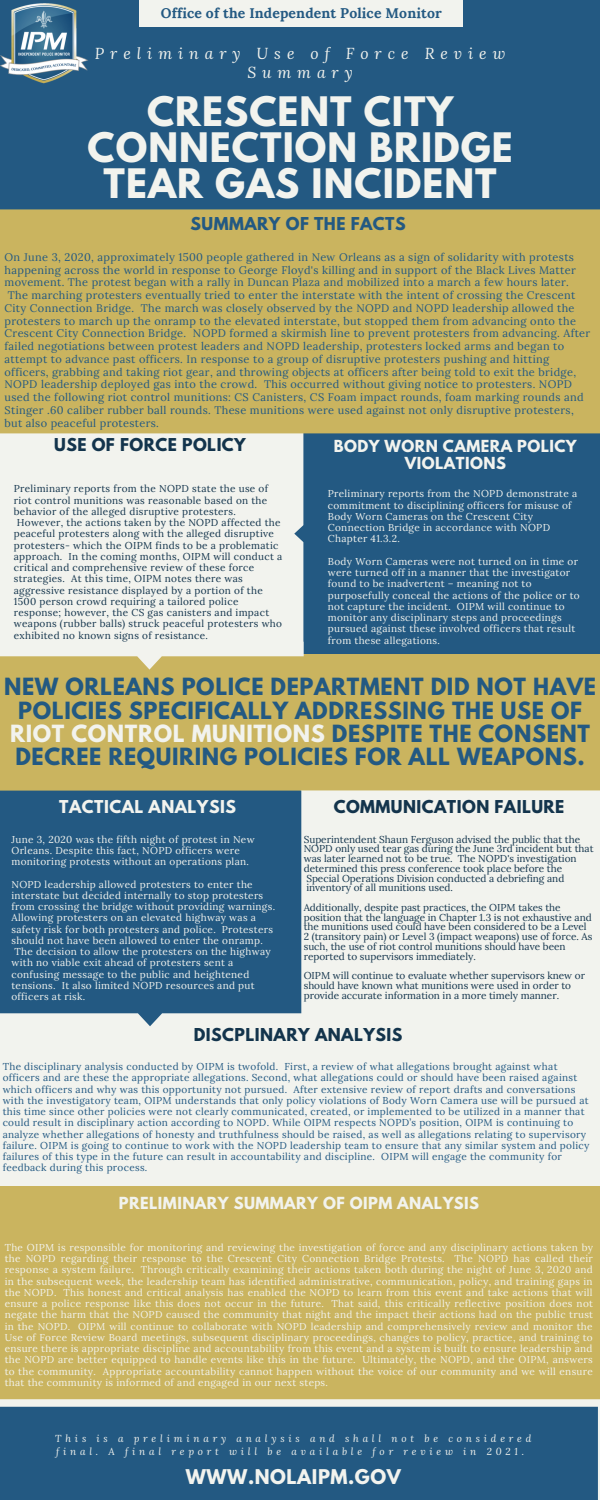
<style>
.page{position:relative;width:600px;height:1500px;background:#fff}
.page>*{position:absolute;margin:0;border:0;box-sizing:border-box;transform-origin:0 0}
.t1{font:700 36px/36px "League Spartan";letter-spacing:.03em;color:#f2f3ee;text-align:center}
.t2{font:700 21px/23.2px "League Spartan";letter-spacing:.03em;color:#235982;text-align:center}
.t3{font:700 18px "League Spartan";letter-spacing:.03em;color:#f2f3ee}
.t4{font:700 15.8px "League Spartan";letter-spacing:.03em;color:#13344c}
.t5{font:700 15.7px "League Spartan";letter-spacing:.03em;color:#13344c}
.t6{font:italic 15.7px/18.8px "Lora";letter-spacing:.38em;color:#f2f3ee;text-align:center}
.t7{font:700 15.7px "League Spartan";letter-spacing:.03em;color:#235982}
.t8{font:700 15.7px "League Spartan";letter-spacing:.03em;color:#f2f3ee}
.t9{font:700 14.8px "League Spartan";letter-spacing:.03em;color:#f2f3ee}
.t10{font:700 14.7px/17.6px "League Spartan";letter-spacing:.03em;color:#f2f3ee;text-align:center}
.t11{font:700 14px "Lora";letter-spacing:.01em;color:#235982}
.t12{font:11px/12.8px "Lora";letter-spacing:.03em;color:#235982}
.t13{font:10px/11.2px "Lora";letter-spacing:.03em;color:#f2f3ee}
.t14{font:10px/11.2px "Lora";letter-spacing:.03em;color:#235982}
.t15{font:10px/9.8px "Lora";color:#13344c}
.t16{font:10px/11.2px "Lora";letter-spacing:.03em;color:#13344c}
.t17{font:italic 10px/12.8px "Lora";letter-spacing:.38em;color:#f2f3ee}
.s1{color:#f2f3ee}
</style>
<div class="page">
<div style="left:0;top:983px;width:600px;height:203px;background:#f2f3ee"></div>
<div style="left:0;top:655px;width:600px;height:162px;background:#cab45f"></div>
<div style="left:301px;top:790px;width:299px;height:193px;background:#f2f3ee"></div>
<div style="left:0;top:791px;width:301px;height:235px;background:#235982"></div>
<div style="left:0;top:433px;width:304px;height:237px;background:#f2f3ee"></div>
<div style="left:0;top:0;width:600px;height:213px;background:#235982"></div>
<div style="left:0;top:1186px;width:600px;height:289px;background:#cab45f"></div>
<div style="left:139px;top:0;width:324px;height:26px;background:#f2f3ee"></div>
<div style="left:294px;top:433px;width:306px;height:209px;background:#235982"></div>
<div style="left:0;top:209px;width:600px;height:224px;background:#cab45f"></div>
<img style="left:0;top:3px;width:88px;height:81px">
<svg style="left:0;top:1399px;width:600px;height:101px;background:#326489"></svg>
<p class="t11" style="left:161px;top:4px;width:282px">Office of the Independent Police Monitor</p>
<p class="t6" style="left:95px;top:44px;width:412px">Preliminary Use of Force Review<br>Summary</p>
<p class="t1" style="left:88px;top:98px;width:427px">CRESCENT CITY<br>CONNECTION BRIDGE<br>TEAR GAS INCIDENT</p>
<p class="t7" style="left:191px;top:216px;width:217px">SUMMARY OF THE FACTS</p>
<p class="t12" style="left:5px;top:251px;width:587px">On June 3, 2020, approximately 1500 people gathered in New Orleans as a sign of solidarity with protests happening across the world in response to George Floyd's killing and in support of the Black Lives Matter movement. The protest began with a rally in Duncan Plaza and mobilized into a march a few hours later.<br>The marching protesters eventually tried to enter the interstate with the intent of crossing the Crescent City Connection Bridge. The march was closely observed by the NOPD and NOPD leadership allowed the protesters to march up the onramp to the elevated interstate, but stopped them from advancing onto the Crescent City Connection Bridge. NOPD formed a skirmish line to prevent protesters from advancing. After failed negotiations between protest leaders and NOPD leadership, protesters locked arms and began to attempt to advance past officers. In response to a group of disruptive protesters pushing and hitting officers, grabbing and taking riot gear, and throwing objects at officers after being told to exit the bridge, NOPD leadership deployed gas into the crowd. This occurred without giving notice to protesters. NOPD used the following riot control munitions: CS Canisters, CS Foam impact rounds, foam marking rounds and Stinger .60 caliber rubber ball rounds. These munitions were used against not only disruptive protesters, but also peaceful protesters.</p>
<p class="t5" style="left:54px;top:437px;width:193px">USE OF FORCE POLICY</p>
<p class="t16" style="left:14px;top:483px;width:270px">Preliminary reports from the NOPD state the use of riot control munitions was reasonable based on the behavior of the alleged disruptive protesters.<br>However, the actions taken by the NOPD affected the peaceful protesters along with the alleged disruptive protesters- which the OIPM finds to be a problematic approach. In the coming months, OIPM will conduct a critical and comprehensive review of these force strategies. At this time, OIPM notes there was aggressive resistance displayed by a portion of the 1500 person crowd requiring a tailored police response; however, the CS gas canisters and impact weapons (rubber balls) struck peaceful protesters who exhibited no known signs of resistance.</p>
<p class="t10" style="left:334px;top:439px;width:244px">BODY WORN CAMERA POLICY<br>VIOLATIONS</p>
<p class="t13" style="left:328px;top:488px;width:251px">Preliminary reports from the NOPD demonstrate a commitment to disciplining officers for misuse of Body Worn Cameras on the Crescent City Connection Bridge in accordance with NOPD Chapter 41.3.2.</p>
<p class="t13" style="left:328px;top:556px;width:253px">Body Worn Cameras were not turned on in time or were turned off in a manner that the investigator found to be inadvertent – meaning not to purposefully conceal the actions of the police or to not capture the incident. OIPM will continue to monitor any disciplinary steps and proceedings pursued against these involved officers that result from these allegations.</p>
<p class="t2" style="left:4px;top:678px;width:593px">NEW ORLEANS POLICE DEPARTMENT DID NOT HAVE POLICIES SPECIFICALLY ADDRESSING THE USE OF <span class="s1">RIOT CONTROL MUNITIONS</span> DESPITE THE CONSENT DECREE REQUIRING POLICIES FOR ALL WEAPONS.</p>
<p class="t8" style="left:59px;top:799px;width:178px">TACTICAL ANALYSIS</p>
<p class="t13" style="left:11px;top:833px;width:245px">June 3, 2020 was the fifth night of protest in New<br>Orleans. Despite this fact, NOPD officers were monitoring protests without an operations plan.</p>
<p class="t13" style="left:11px;top:878px;width:265px">NOPD leadership allowed protesters to enter the interstate but decided internally to stop protesters from crossing the bridge without providing warnings.<br>Allowing protesters on an elevated highway was a safety risk for both protesters and police. Protesters should not have been allowed to enter the onramp.<br>The decision to allow the protesters on the highway with no viable exit ahead of protesters sent a confusing message to the public and heightened tensions. It also limited NOPD resources and put officers at risk.</p>
<p class="t5" style="left:334px;top:799px;width:232px">COMMUNICATION FAILURE</p>
<p class="t15" style="left:304px;top:834px;width:291px">Superintendent Shaun Ferguson advised the public that the NOPD only used tear gas during the June 3rd incident but that was later learned not to be true. The NOPD's investigation determined this press conference took place before the Special Operations Division conducted a debriefing and inventory of all munitions used.</p>
<p class="t15" style="left:304px;top:902px;width:290px">Additionally, despite past practices, the OIPM takes the position that the language in Chapter 1.3 is not exhaustive and the munitions used could have been considered to be a Level 2 (transitory pain) or Level 3 (impact weapons) use of force. As such, the use of riot control munitions should have been reported to supervisors immediately.</p>
<p class="t15" style="left:304px;top:970px;width:283px">OIPM will continue to evaluate whether supervisors knew or should have known what munitions were used in order to provide accurate information in a more timely manner.</p>
<p class="t4" style="left:194px;top:1026px;width:210px">DISCPLINARY ANALYSIS</p>
<p class="t14" style="left:3px;top:1061px;width:588px">The disciplinary analysis conducted by OIPM is twofold. First, a review of what allegations brought against what officers and are these the appropriate allegations. Second, what allegations could or should have been raised against which officers and why was this opportunity not pursued. After extensive review of report drafts and conversations with the investigatory team, OIPM understands that only policy violations of Body Worn Camera use will be pursued at this time since other policies were not clearly communicated, created, or implemented to be utilized in a manner that could result in disciplinary action according to NOPD. While OIPM respects NOPD’s position, OIPM is continuing to analyze whether allegations of honesty and truthfulness should be raised, as well as allegations relating to supervisory failure. OIPM is going to continue to work with the NOPD leadership team to ensure that any similar system and policy failures of this type in the future can result in accountability and discipline. OIPM will engage the community for feedback during this process.</p>
<p class="t9" style="left:119px;top:1196px;width:362px">PRELIMINARY SUMMARY OF OIPM ANALYSIS</p>
<p class="t13" style="left:5px;top:1242px;width:590px;text-align:justify">The OIPM is responsible for monitoring and reviewing the investigation of force and any disciplinary actions taken by the NOPD regarding their response to the Crescent City Connection Bridge Protests. The NOPD has called their response a system failure. Through critically examining their actions taken both during the night of June 3, 2020 and in the subsequent week, the leadership team has identified administrative, communication, policy, and training gaps in the NOPD. This honest and critical analysis has enabled the NOPD to learn from this event and take actions that will ensure a police response like this does not occur in the future. That said, this critically reflective position does not negate the harm that the NOPD caused the community that night and the impact their actions had on the public trust in the NOPD. OIPM will continue to collaborate with NOPD leadership and comprehensively review and monitor the Use of Force Review Board meetings, subsequent disciplinary proceedings, changes to policy, practice, and training to ensure there is appropriate discipline and accountability from this event and a system is built to ensure leadership and the NOPD are better equipped to handle events like this in the future. Ultimately, the NOPD, and the OIPM, answers to the community. Appropriate accountability cannot happen without the voice of our community and we will ensure that the community is informed of and engaged in our next steps.</p>
<p class="t17" style="left:55px;top:1432px;width:478px">This is a preliminary analysis and shall not be considered final. A final report will be available for review in 2021.</p>
<p class="t3" style="left:186px;top:1468px;width:216px">WWW.NOLAIPM.GOV</p>
</div>
